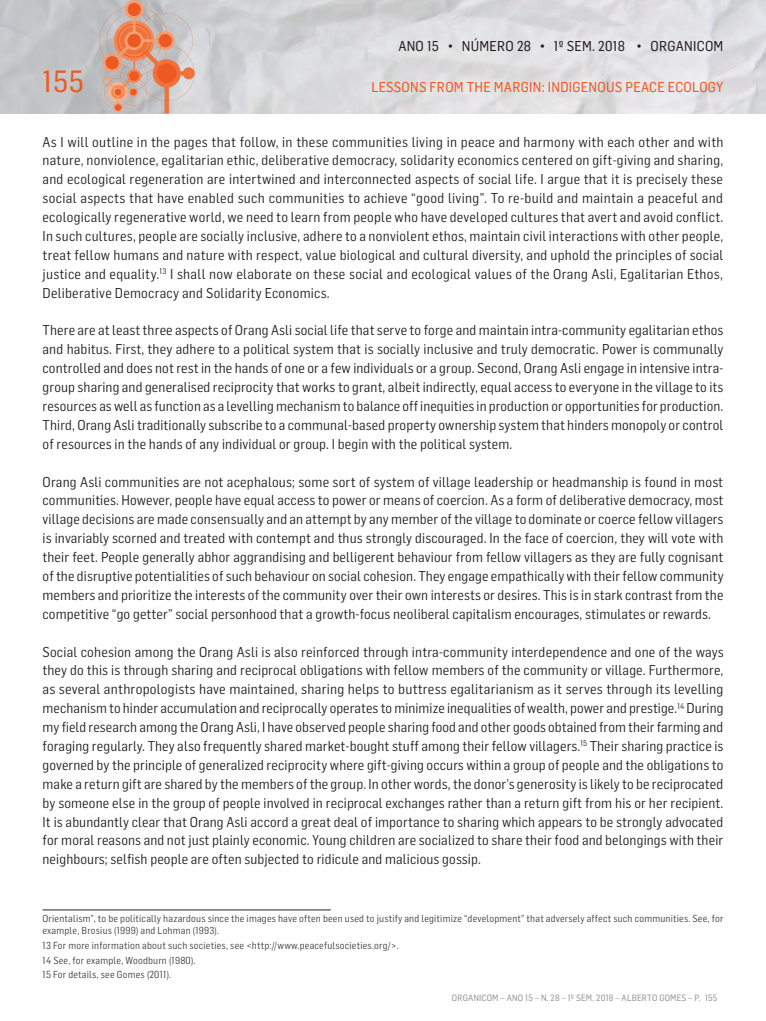
<style>
.page{position:relative;width:766px;height:1021px;background:#fff}
.page>*{position:absolute;margin:0;border:0;box-sizing:border-box;transform-origin:0 0}
.t1{font:30px "Flama Semicondensed Basic";color:#ed5823}
.Texto{font:14px/18.9px "Flama Semicondensed";letter-spacing:.01em;color:#231f20;text-align:justify}
.t2{font:14px "Flama Semicondensed Basic";letter-spacing:.02em;color:#ed5823}
.t3{font:14px "Flama Semicondensed Basic";letter-spacing:.02em;color:#231f20}
.nota-rodapé{font:10px/12px "Flama Semicondensed";letter-spacing:.02em;color:#3e3e3f}
.t4{font:9px "Flama Semicondensed Basic";letter-spacing:.02em;color:#939598}
.s1{color:#929595}
</style>
<div class="page">
<svg style="left:99px;top:0;width:96px;height:113px;background:#d3aa99"></svg>
<hr style="left:43px;top:909px;width:288px;height:1px;background:#231f20">
<p class="t3" style="left:398px;top:37px;width:326px">ANO 15 • NÚMERO 28 • 1º SEM. 2018 • ORGANICOM</p>
<h1 class="t1" style="left:43px;top:62px;width:43px">155</h1>
<p class="t2" style="left:371px;top:78px;width:353px">LESSONS FROM THE MARGIN: INDIGENOUS PEACE ECOLOGY</p>
<p class="Texto" style="left:43px;top:131px;width:682px">As I will outline in the pages that follow, in these communities living in peace and harmony with each other and with nature, nonviolence, egalitarian ethic, deliberative democracy, solidarity economics centered on gift-giving and sharing, and ecological regeneration are intertwined and interconnected aspects of social life. I argue that it is precisely these social aspects that have enabled such communities to achieve “good living”. To re-build and maintain a peaceful and ecologically regenerative world, we need to learn from people who have developed cultures that avert and avoid conflict.<br>In such cultures, people are socially inclusive, adhere to a nonviolent ethos, maintain civil interactions with other people, treat fellow humans and nature with respect, value biological and cultural diversity, and uphold the principles of social justice and equality.<sup>13</sup> I shall now elaborate on these social and ecological values of the Orang Asli, Egalitarian Ethos, Deliberative Democracy and Solidarity Economics.</p>
<p class="Texto" style="left:43px;top:320px;width:682px">There are at least three aspects of Orang Asli social life that serve to forge and maintain intra-community egalitarian ethos and habitus. First, they adhere to a political system that is socially inclusive and truly democratic. Power is communally controlled and does not rest in the hands of one or a few individuals or a group. Second, Orang Asli engage in intensive intra&shy;group sharing and generalised reciprocity that works to grant, albeit indirectly, equal access to everyone in the village to its resources as well as function as a levelling mechanism to balance off inequities in production or opportunities for production.<br>Third, Orang Asli traditionally subscribe to a communal-based property ownership system that hinders monopoly or control of resources in the hands of any individual or group. I begin with the political system.</p>
<p class="Texto" style="left:43px;top:471px;width:682px">Orang Asli communities are not acephalous; some sort of system of village leadership or headmanship is found in most communities. However, people have equal access to power or means of coercion. As a form of deliberative democracy, most village decisions are made consensually and an attempt by any member of the village to dominate or coerce fellow villagers is invariably scorned and treated with contempt and thus strongly discouraged. In the face of coercion, they will vote with their feet. People generally abhor aggrandising and belligerent behaviour from fellow villagers as they are fully cognisant of the disruptive potentialities of such behaviour on social cohesion. They engage empathically with their fellow community members and prioritize the interests of the community over their own interests or desires. This is in stark contrast from the competitive “go getter” social personhood that a growth-focus neoliberal capitalism encourages, stimulates or rewards.</p>
<p class="Texto" style="left:43px;top:641px;width:682px">Social cohesion among the Orang Asli is also reinforced through intra-community interdependence and one of the ways they do this is through sharing and reciprocal obligations with fellow members of the community or village. Furthermore, as several anthropologists have maintained, sharing helps to buttress egalitarianism as it serves through its levelling mechanism to hinder accumulation and reciprocally operates to minimize inequalities of wealth, power and prestige.<sup>14</sup> During my field research among the Orang Asli, I have observed people sharing food and other goods obtained from their farming and foraging regularly. They also frequently shared market-bought stuff among their fellow villagers.<sup>15</sup> Their sharing practice is governed by the principle of generalized reciprocity where gift-giving occurs within a group of people and the obligations to make a return gift are shared by the members of the group. In other words, the donor’s generosity is likely to be reciprocated by someone else in the group of people involved in reciprocal exchanges rather than a return gift from his or her recipient.<br>It is abundantly clear that Orang Asli accord a great deal of importance to sharing which appears to be strongly advocated for moral reasons and not just plainly economic. Young children are socialized to share their food and belongings with their neighbours; selfish people are often subjected to ridicule and malicious gossip.</p>
<p class="nota-rodapé" style="left:43px;top:911px;width:682px">Orientalism”, to be politically hazardous since the images have often been used to justify and legitimize “development” that adversely affect such communities. See, for example, Brosius (1999) and Lohman (1993).</p>
<p class="nota-rodapé" style="left:43px;top:938px;width:357px">13 For more information about such societies, see &lt;http://www.peacefulsocieties.org/&gt;.</p>
<p class="nota-rodapé" style="left:43px;top:953px;width:154px">14 See, for example, Woodburn (1980).</p>
<p class="nota-rodapé" style="left:43px;top:968px;width:130px">15 For details, see Gomes (2011).</p>
<p class="t4" style="left:451px;top:992px;width:218px">ORGANICOM – ANO 15 – N. 28 – 1º SEM. 2018 – ALBERTO GOMES</p>
<p class="t4" style="left:688px;top:992px;width:31px">– P. <span class="s1">155</span></p>
</div>
